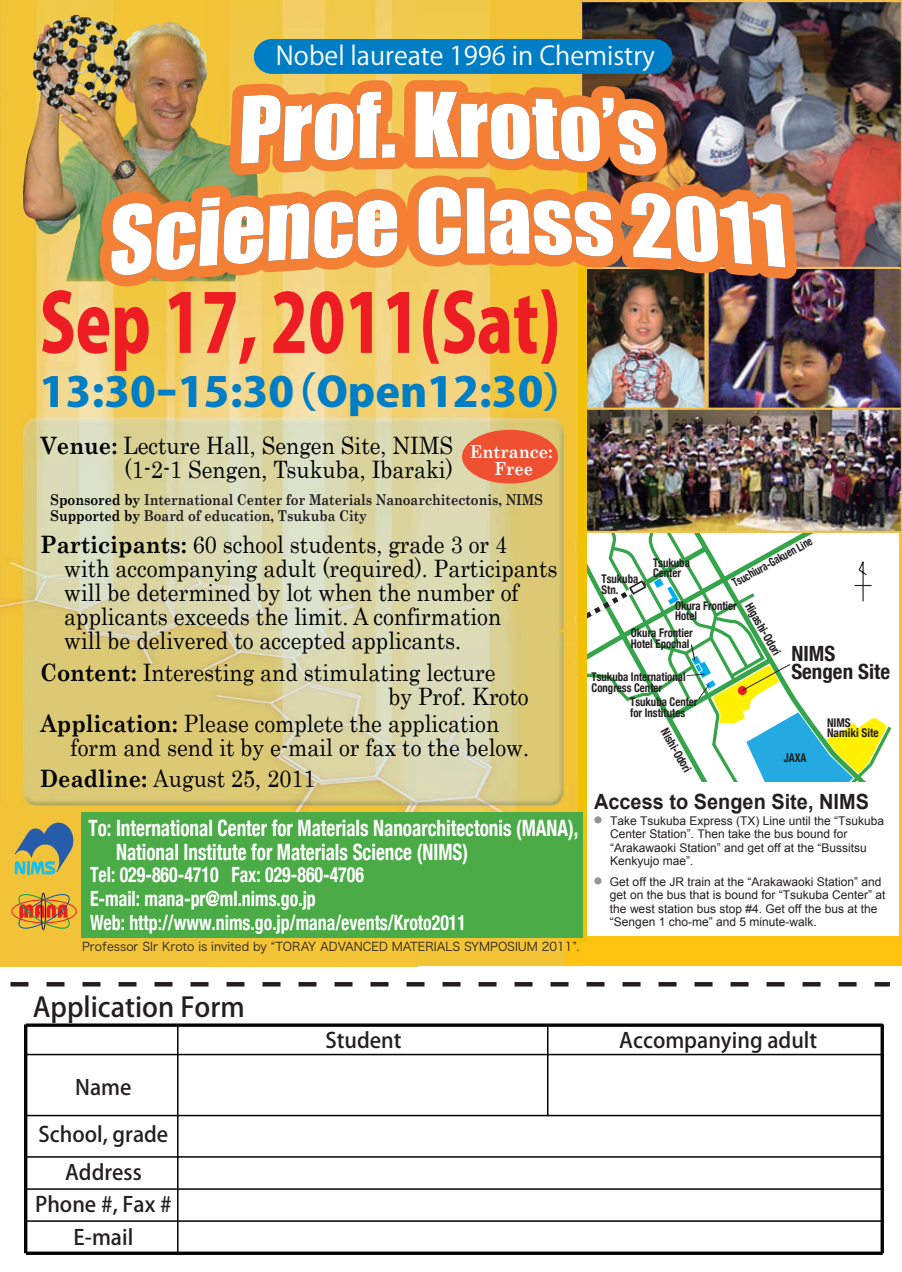
<style>
.page{position:relative;width:902px;height:1272px;background:#fff}
.page>*{position:absolute;margin:0;border:0;box-sizing:border-box;transform-origin:0 0}
.t1{font:800 80.1px "Koz Go Pro";color:#ee1d23;scale:.8 1}
.t2{font:800 40.65px "Koz Go Pro";color:#007ec5;scale:1.09 1}
.t3{font:500 27px "Koz Go Pro";color:#231f20}
.t4{font:25.5px "Koz Go Pro";color:#fff}
.t5{font:24px/24px "Century";color:#030303;scale:.9 1}
.t6{font:700 condensed 22.5px/24px "Helvetica Neue";color:#fff;scale:.85 1}
.t7{font:700 condensed 21px/24px "Helvetica Neue";color:#fff;scale:.85 1}
.t8{font:500 21px/37.8px "Koz Go Pro";color:#231f20;text-align:center}
.t9{font:700 21px "Arial";color:#231f20;scale:.95 1}
.t10{font:700 condensed 21px/18px "Helvetica Neue";color:#231f20}
.t11{font:700 18px/16.5px "Century Schoolbook";color:#fff;text-align:center;scale:.9 1}
.t12{font:700 15px/16.5px "Century Schoolbook";color:#231f20;scale:.85 1}
.t13{font:12px/13.5px "Arial";color:#231f20}
.t14{font:700 condensed 12px/10.5px "Helvetica Neue";color:#231f20;scale:.9 1}
.t15{font:12px "Hira Kaku Pro W3";color:#231f20}
.t16{font:700 condensed 12px "Helvetica Neue";color:#231f20;scale:.81 1}
.t17{font:700 condensed 12px/10.5px "Helvetica Neue";color:#231f20;scale:.95 1}
.s1{font-family:"Century Schoolbook";font-weight:700}
.s2{color:#030303}
</style>
<div class="page">
<svg style="left:700px;top:532px;width:202px;height:404px"></svg>
<svg style="left:700px;top:644px;width:186px;height:180px"></svg>
<img style="left:0;top:0;width:462px;height:644px">
<img style="left:0;top:644px;width:462px;height:161px">
<div style="left:0;top:805px;width:462px;height:162px;background:#f2c338"></div>
<hr style="left:177px;top:1025px;width:2px;height:229px;background:#030303">
<hr style="left:26px;top:1054px;width:857px;height:1px;background:#030303">
<hr style="left:26px;top:1115px;width:857px;height:1px;background:#030303">
<hr style="left:26px;top:1156px;width:857px;height:2px;background:#030303">
<hr style="left:26px;top:1188px;width:857px;height:2px;background:#030303">
<hr style="left:26px;top:1220px;width:857px;height:2px;background:#030303">
<hr style="left:24px;top:1024px;width:3px;height:229px;background:#030303">
<svg style="left:880px;top:1024px;width:4px;height:229px"></svg>
<svg style="left:26px;top:1023px;width:857px;height:4px;background:#292929"></svg>
<svg style="left:26px;top:1251px;width:857px;height:4px;background:#292929"></svg>
<svg style="left:10px;top:982px;width:880px;height:4px"></svg>
<img style="left:700px;top:268px;width:202px;height:264px">
<img style="left:810px;top:0;width:92px;height:268px">
<img style="left:33px;top:15px;width:42px;height:114px">
<div style="left:566px;top:936px;width:336px;height:30px;background:#fec210"></div>
<div style="left:81px;top:812px;width:502px;height:126px;background:#4bab47"></div>
<svg style="left:15px;top:823px;width:58px;height:52px;background:#86997b"></svg>
<svg style="left:11px;top:892px;width:66px;height:38px;background:#d59338"></svg>
<svg style="left:462px;top:302px;width:42px;height:953px"></svg>
<svg style="left:83px;top:174px;width:99px;height:813px"></svg>
<svg style="left:194px;top:302px;width:91px;height:953px"></svg>
<svg style="left:285px;top:302px;width:43px;height:953px"></svg>
<svg style="left:328px;top:302px;width:98px;height:953px"></svg>
<svg style="left:504px;top:302px;width:41px;height:953px"></svg>
<svg style="left:545px;top:302px;width:99px;height:953px"></svg>
<img style="left:609px;top:302px;width:91px;height:936px">
<img style="left:111px;top:0;width:699px;height:302px">
<div style="left:462px;top:430px;width:96px;height:54px;background:#f05032;border-radius:50%"></div>
<p class="t4" style="left:276px;top:40px;width:381px">Nobel laureate 1996 in Chemistry</p>
<h1 class="t1" style="left:40px;top:271px;width:652px">Sep 17, 2011(Sat)</h1>
<h2 class="t2" style="left:40px;top:365px;width:503px">13:30ｰ15:30（Open12:30）</h2>
<p class="t5" style="left:41px;top:432px;width:460px;text-align:right"><span class="s1">Venue:</span> Lecture Hall, Sengen Site, NIMS (1-2-1 Sengen, Tsukuba, Ibaraki)</p>
<p class="t11" style="left:470px;top:443px;width:93px">Entrance:<br>Free</p>
<p class="t12" style="left:51px;top:491px;width:581px"><span class="s2">Sponsored by</span> International Center for Materials Nanoarchitectonis, NIMS<br><span class="s2">Supported by</span> Board of education, Tsukuba City</p>
<p class="t5" style="left:64px;top:531px;width:550px;text-indent:-24px"><span class="s1">Participants:</span> 60 school students, grade 3 or 4 with accompanying adult (required). Participants will be determined by lot when the number of applicants exceeds the limit. A confirmation<br>will be delivered to accepted applicants.</p>
<p class="t5" style="left:389px;top:658px;width:157px;text-indent:-348px"><span class="s1">Content:</span> Interesting and stimulating lecture<br>by Prof. Kroto</p>
<p class="t5" style="left:71px;top:709px;width:511px;text-indent:-30px"><span class="s1">Application:</span> Please complete the application form and send it by e-mail or fax to the below.</p>
<p class="t5" style="left:40px;top:764px;width:307px"><span class="s1">Deadline:</span> August 25, 2011</p>
<p class="t6" style="left:116px;top:816px;width:546px;text-indent:-28px">To: International Center for Materials Nanoarchitectonis (MANA),<br>National Institute for Materials Science (NIMS)</p>
<p class="t7" style="left:90px;top:862px;width:444px">Tel: 029-860-4710 Fax: 029-860-4706<br>E-mail: mana-pr@ml.nims.go.jp<br>Web: http://www.nims.go.jp/mana/events/Kroto2011</p>
<p class="t15" style="left:82px;top:936px;width:499px">Professor SIr Kroto is invited by “TORAY ADVANCED MATERIALS SYMPOSIUM 2011”.</p>
<p class="t16" style="left:730px;top:577px;width:112px;rotate:-29deg">Tsuchiura-Gakuen Line</p>
<p class="t14" style="left:653px;top:557px;width:42px">Tsukuba<br>Center</p>
<p class="t14" style="left:675px;top:600px;width:70px">Okura Frontier<br>Hotel</p>
<p class="t14" style="left:631px;top:627px;width:70px">Okura Frontier<br>Hotel Epochal</p>
<p class="t14" style="left:592px;top:671px;width:106px">Tsukuba International<br>Congress Center</p>
<p class="t14" style="left:630px;top:696px;width:76px">Tsukuba Center for Institutes</p>
<p class="t14" style="left:601px;top:573px;width:42px">Tsukuba<br>Stn.</p>
<p class="t14" style="left:753px;top:601px;width:67px;rotate:60deg">Higashi-Odori</p>
<p class="t10" style="left:791px;top:645px;width:100px">NIMS<br>Sengen Site</p>
<p class="t17" style="left:827px;top:717px;width:56px">NIMS<br>Namiki Site</p>
<p class="t14" style="left:669px;top:726px;width:55px;rotate:60deg">Nishi-Odori</p>
<p class="t14" style="left:784px;top:752px;width:27px">JAXA</p>
<p class="t9" style="left:594px;top:787px;width:291px">Access to Sengen Site, NIMS</p>
<p class="t13" style="left:610px;top:814px;width:276px">Take Tsukuba Express (TX) Line until the “Tsukuba Center Station”. Then take the bus bound for “Arakawaoki Station” and get off at the “Bussitsu Kenkyujo mae”.</p>
<p class="t13" style="left:610px;top:875px;width:277px">Get off the JR train at the “Arakawaoki Station” and get on the bus that is bound for “Tsukuba Center” at the west station bus stop #4. Get off the bus at the “Sengen 1 cho-me” and 5 minute-walk.</p>
<p class="t3" style="left:33px;top:990px;width:214px">Application Form</p>
<p class="t8" style="left:75px;top:1069px;width:58px">Name</p>
<p class="t8" style="left:39px;top:1116px;width:131px">School, grade<br>Address</p>
<p class="t8" style="left:35px;top:1189px;width:138px;line-height:32.8px">Phone #, Fax #<br>E-mail</p>
<p class="t8" style="left:325px;top:1022px;width:78px">Student</p>
<p class="t8" style="left:619px;top:1022px;width:199px">Accompanying adult</p>
</div>
